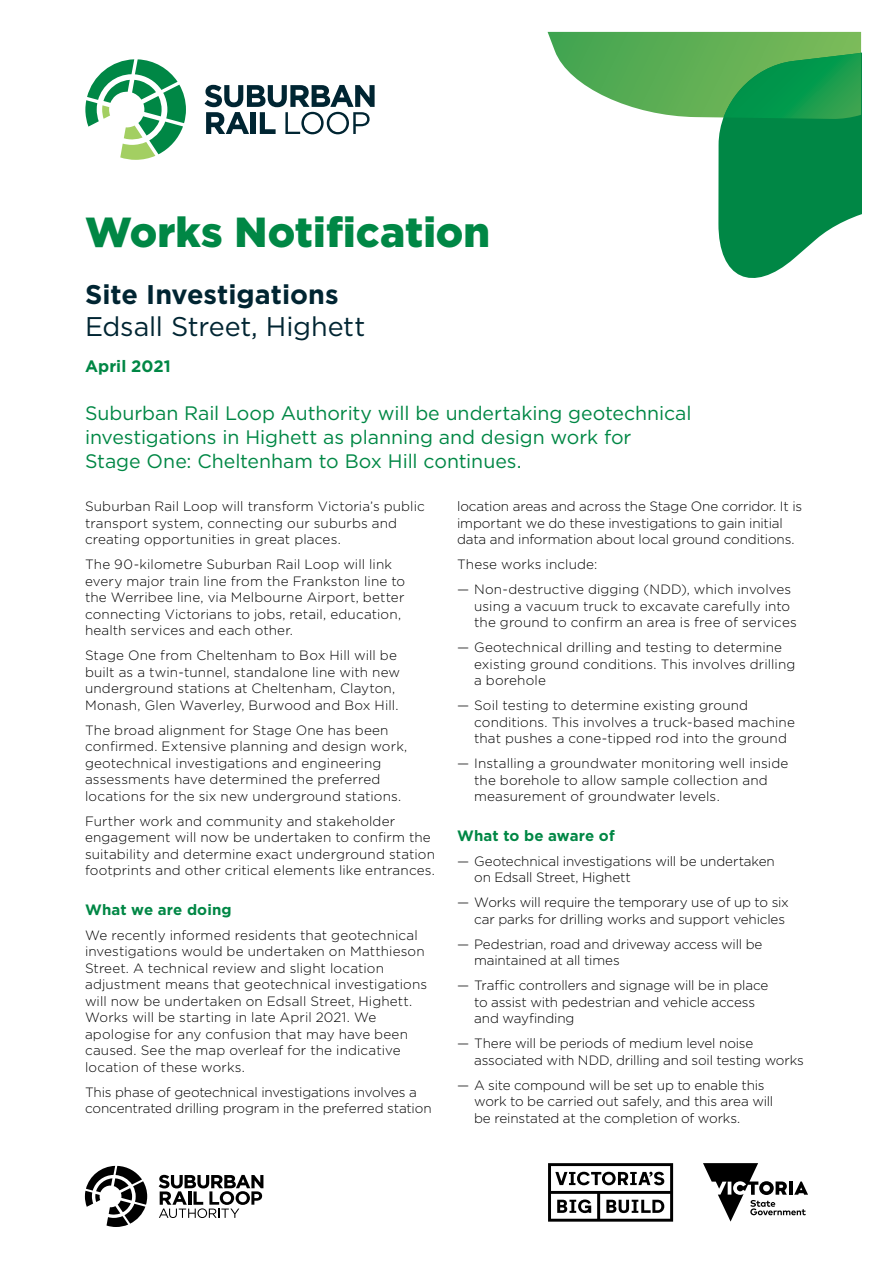
<style>
.page{position:relative;width:893px;height:1263px;background:#fff}
.page>*{position:absolute;margin:0;border:0;box-sizing:border-box;transform-origin:0 0}
.t1{font:900 42px "Gotham";letter-spacing:.005em;color:#008745}
.t2{font:27px "Gotham";letter-spacing:-.01em;color:#002532}
.t3{font:700 27px "Gotham";color:#002532}
.t4{font:19.5px/24px "Gotham";letter-spacing:-.005em;color:#008745}
.t5{font:700 16.5px "Gotham";letter-spacing:.005em;color:#008745}
.t6{font:700 15px "Gotham";letter-spacing:.01em;color:#008745}
.t7{font:300 13.5px/16.5px "Gotham";letter-spacing:.005em;color:#000}
.t8{font:300 13.5px/16.5px "Gotham";letter-spacing:-.015em;color:#000}
</style>
<div class="page">
<svg style="left:548px;top:1163px;width:125px;height:58px"></svg>
<svg style="left:703px;top:1163px;width:105px;height:58px"></svg>
<svg style="left:85px;top:1166px;width:62px;height:61px"></svg>
<svg style="left:159px;top:1175px;width:104px;height:43px"></svg>
<svg style="left:85px;top:59px;width:101px;height:101px"></svg>
<svg style="left:205px;top:85px;width:170px;height:49px"></svg>
<svg style="left:548px;top:32px;width:313px;height:246px"></svg>
<h1 class="t1" style="left:85px;top:204px;width:407px">Works Notification</h1>
<h2 class="t3" style="left:85px;top:277px;width:255px">Site Investigations</h2>
<h2 class="t2" style="left:85px;top:309px;width:282px">Edsall Street, Highett</h2>
<p class="t5" style="left:85px;top:356px;width:87px">April 2021</p>
<h3 class="t4" style="left:85px;top:401px;width:608px">Suburban Rail Loop Authority will be undertaking geotechnical investigations in Highett as planning and design work for<br>Stage One: Cheltenham to Box Hill continues.</h3>
<p class="t7" style="left:85px;top:498px;width:341px">Suburban Rail Loop will transform Victoria’s public transport system, connecting our suburbs and creating opportunities in great places.</p>
<p class="t7" style="left:85px;top:556px;width:322px">The 90-kilometre Suburban Rail Loop will link every major train line from the Frankston line to the Werribee line, via Melbourne Airport, better connecting Victorians to jobs, retail, education, health services and each other.</p>
<p class="t7" style="left:85px;top:647px;width:317px">Stage One from Cheltenham to Box Hill will be built as a twin-tunnel, standalone line with new underground stations at Cheltenham, Clayton, Monash, Glen Waverley, Burwood and Box Hill.</p>
<p class="t7" style="left:85px;top:721px;width:324px">The broad alignment for Stage One has been confirmed. Extensive planning and design work, geotechnical investigations and engineering assessments have determined the preferred locations for the six new underground stations.</p>
<p class="t7" style="left:85px;top:812px;width:351px">Further work and community and stakeholder engagement will now be undertaken to confirm the suitability and determine exact underground station footprints and other critical elements like entrances.</p>
<p class="t6" style="left:85px;top:899px;width:148px">What we are doing</p>
<p class="t7" style="left:85px;top:926px;width:344px">We recently informed residents that geotechnical investigations would be undertaken on Matthieson Street. A technical review and slight location adjustment means that geotechnical investigations will now be undertaken on Edsall Street, Highett.<br>Works will be starting in late April 2021. We apologise for any confusion that may have been caused. See the map overleaf for the indicative location of these works.</p>
<p class="t8" style="left:85px;top:1083px;width:348px">This phase of geotechnical investigations involves a concentrated drilling program in the preferred station</p>
<p class="t7" style="left:457px;top:498px;width:347px">location areas and across the Stage One corridor. It is important we do these investigations to gain initial data and information about local ground conditions.</p>
<p class="t7" style="left:457px;top:556px;width:142px">These works include:</p>
<p class="t7" style="left:474px;top:581px;width:324px;text-indent:-17px">— Non-destructive digging (NDD), which involves using a vacuum truck to excavate carefully into the ground to confirm an area is free of services</p>
<p class="t7" style="left:474px;top:639px;width:323px;text-indent:-17px">— Geotechnical drilling and testing to determine existing ground conditions. This involves drilling a borehole</p>
<p class="t7" style="left:474px;top:697px;width:322px;text-indent:-17px">— Soil testing to determine existing ground conditions. This involves a truck-based machine that pushes a cone-tipped rod into the ground</p>
<p class="t7" style="left:474px;top:755px;width:316px;text-indent:-17px">— Installing a groundwater monitoring well inside the borehole to allow sample collection and measurement of groundwater levels.</p>
<p class="t6" style="left:457px;top:825px;width:159px">What to be aware of</p>
<p class="t7" style="left:474px;top:852px;width:302px;text-indent:-17px">— Geotechnical investigations will be undertaken on Edsall Street, Highett</p>
<p class="t7" style="left:457px;top:894px;width:333px;text-align:right">— Works will require the temporary use of up to six car parks for drilling works and support vehicles</p>
<p class="t8" style="left:474px;top:935px;width:290px;text-indent:-17px">— Pedestrian, road and driveway access will be maintained at all times</p>
<p class="t7" style="left:474px;top:977px;width:296px;text-indent:-17px">— Traffic controllers and signage will be in place to assist with pedestrian and vehicle access and wayfinding</p>
<p class="t7" style="left:474px;top:1035px;width:331px;text-indent:-17px">— There will be periods of medium level noise associated with NDD, drilling and soil testing works</p>
<p class="t7" style="left:474px;top:1076px;width:301px;text-indent:-17px">— A site compound will be set up to enable this work to be carried out safely, and this area will be reinstated at the completion of works.</p>
</div>
